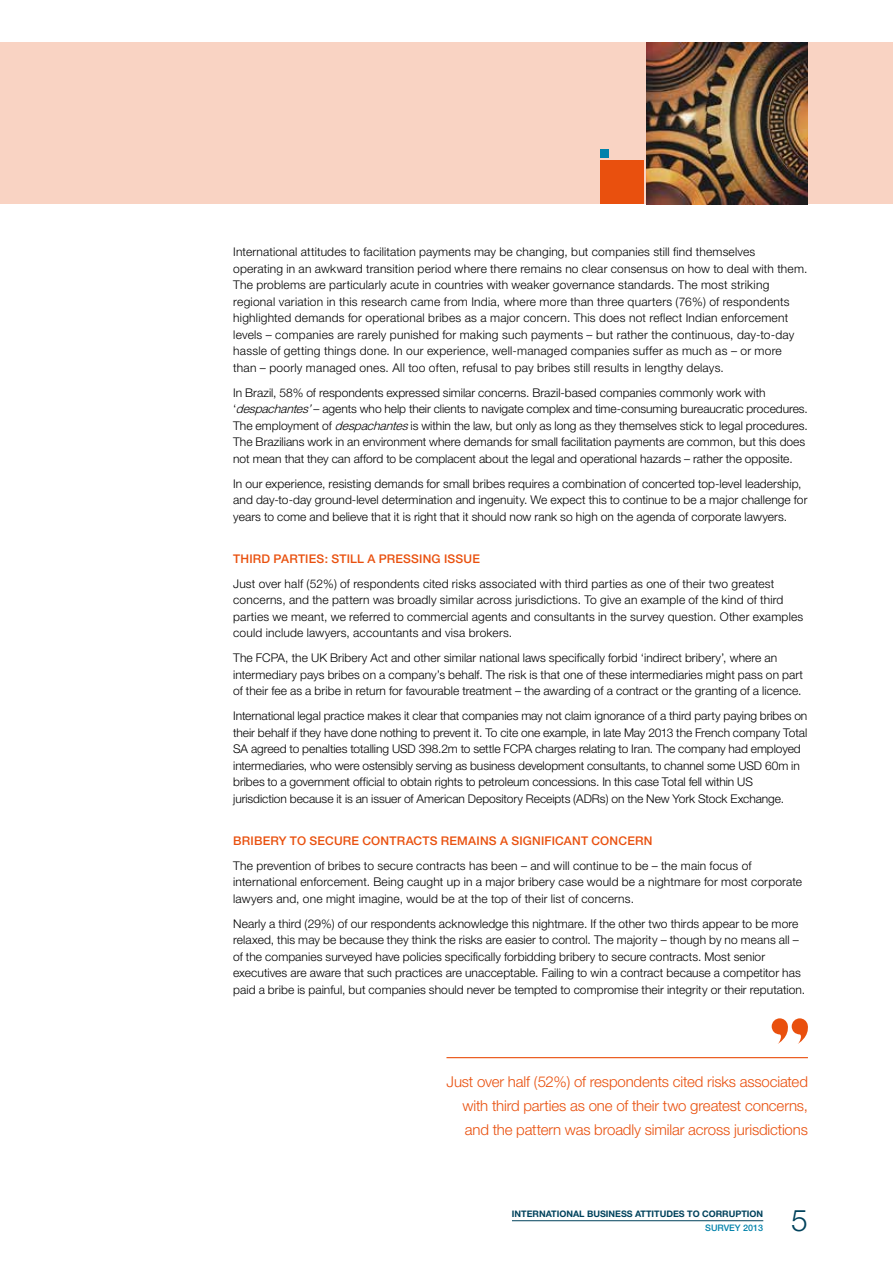
<style>
.page{position:relative;width:893px;height:1263px;background:#fff}
.page>*{position:absolute;margin:0;border:0;box-sizing:border-box;transform-origin:0 0}
.t1{font:300 30px "Helvetica Neue";color:#00425c}
.t2{font:300 15px/24px "Helvetica Neue";letter-spacing:-.01em;color:#e9500e;text-align:justify}
.t3{font:300 12px/16.5px "Helvetica Neue";letter-spacing:.005em;color:#000}
.t4{font:500 12px "Helvetica Neue";letter-spacing:.02em;color:#e9500e}
.t5{font:500 12px "Helvetica Neue";letter-spacing:.085em;color:#e9500e}
.t6{font:700 9px "Helvetica Neue";color:#00425c}
.t7{font:500 9px "Helvetica Neue";color:#0082ab}
.s1{font-style:italic}
</style>
<div class="page">
<div style="left:0;top:43px;width:893px;height:161px;background:#f9d3c3"></div>
<hr style="left:512px;top:1220px;width:251px;height:1px;background:#00425c">
<div style="left:600px;top:160px;width:44px;height:44px;background:#e9500e"></div>
<div style="left:600px;top:149px;width:9px;height:9px;background:#0082ab"></div>
<img style="left:646px;top:43px;width:162px;height:161px">
<svg style="left:772px;top:1018px;width:36px;height:26px"></svg>
<hr style="left:446px;top:1057px;width:362px;height:1px;background:#e9500e">
<p class="t3" style="left:233px;top:243px;width:576px">International attitudes to facilitation payments may be changing, but companies still find themselves operating in an awkward transition period where there remains no clear consensus on how to deal with them.<br>The problems are particularly acute in countries with weaker governance standards. The most striking regional variation in this research came from India, where more than three quarters (76%) of respondents highlighted demands for operational bribes as a major concern. This does not reflect Indian enforcement levels – companies are rarely punished for making such payments – but rather the continuous, day-to-day hassle of getting things done. In our experience, well-managed companies suffer as much as – or more than – poorly managed ones. All too often, refusal to pay bribes still results in lengthy delays.</p>
<p class="t3" style="left:233px;top:384px;width:576px">In Brazil, 58% of respondents expressed similar concerns. Brazil-based companies commonly work with ‘<span class="s1">despachantes’</span>– agents who help their clients to navigate complex and time-consuming bureaucratic procedures.<br>The employment of <span class="s1">despachantes</span>is within the law, but only as long as they themselves stick to legal procedures.<br>The Brazilians work in an environment where demands for small facilitation payments are common, but this does not mean that they can afford to be complacent about the legal and operational hazards – rather the opposite.</p>
<p class="t3" style="left:233px;top:475px;width:576px">In our experience, resisting demands for small bribes requires a combination of concerted top-level leadership, and day-to-day ground-level determination and ingenuity. We expect this to continue to be a major challenge for years to come and believe that it is right that it should now rank so high on the agenda of corporate lawyers.</p>
<p class="t4" style="left:233px;top:551px;width:24px">THIRD</p>
<p class="t4" style="left:274px;top:551px;width:8px">PARTI</p>
<p class="t4" style="left:309px;top:551px;width:31px">ES: STILL</p>
<p class="t4" style="left:367px;top:551px;width:114px">APRESSI NG ISSUE</p>
<p class="t3" style="left:233px;top:575px;width:572px">Just over half (52%) of respondents cited risks associated with third parties as one of their two greatest concerns, and the pattern was broadly similar across jurisdictions. To give an example of the kind of third parties we meant, we referred to commercial agents and consultants in the survey question. Other examples could include lawyers, accountants and visa brokers.</p>
<p class="t3" style="left:233px;top:649px;width:571px">The FCPA, the UK Bribery Act and other similar national laws specifically forbid ‘indirect bribery’, where an intermediary pays bribes on a company’s behalf. The risk is that one of these intermediaries might pass on part of their fee as a bribe in return for favourable treatment – the awarding of a contract or the granting of a licence.</p>
<p class="t3" style="left:233px;top:707px;width:576px">International legal practice makes it clear that companies may not claim ignorance of a third party paying bribes on their behalf if they have done nothing to prevent it. To cite one example, in late May 2013 the French company Total SA agreed to penalties totalling USD 398.2m to settle FCPA charges relating to Iran. The company had employed intermediaries, who were ostensibly serving as business development consultants, to channel some USD 60m in bribes to a government official to obtain rights to petroleum concessions. In this case Total fell within US jurisdiction because it is an issuer of American Depository Receipts (ADRs) on the New York Stock Exchange.</p>
<p class="t5" style="left:233px;top:833px;width:166px">BRIBERY TO SECURE CONTRACTS</p>
<p class="t4" style="left:441px;top:833px;width:25px">REMAI</p>
<p class="t4" style="left:480px;top:833px;width:69px">NS A SIGNIFICA</p>
<p class="t4" style="left:572px;top:833px;width:82px">NT CONCERN</p>
<p class="t3" style="left:233px;top:857px;width:570px">The prevention of bribes to secure contracts has been – and will continue to be – the main focus of international enforcement. Being caught up in a major bribery case would be a nightmare for most corporate lawyers and, one might imagine, would be at the top of their list of concerns.</p>
<p class="t3" style="left:233px;top:915px;width:573px">Nearly a third (29%) of our respondents acknowledge this nightmare. If the other two thirds appear to be more relaxed, this may be because they think the risks are easier to control. The majority – though by no means all – of the companies surveyed have policies specifically forbidding bribery to secure contracts. Most senior executives are aware that such practices are unacceptable. Failing to win a contract because a competitor has paid a bribe is painful, but companies should never be tempted to compromise their integrity or their reputation.</p>
<p class="t2" style="left:462px;top:1070px;width:347px;text-indent:-16px">Just over half (52%) of respondents cited risks associated with third parties as one of their two greatest concerns, and the pattern was broadly similar across jurisdictions</p>
<p class="t6" style="left:512px;top:1208px;width:253px">INTERNATIONAL BUSINESS ATTITUDES TO CORRUPTION</p>
<p class="t7" style="left:705px;top:1223px;width:60px">SURVEY 2013</p>
<h1 class="t1" style="left:791px;top:1202px;width:18px">5</h1>
</div>
